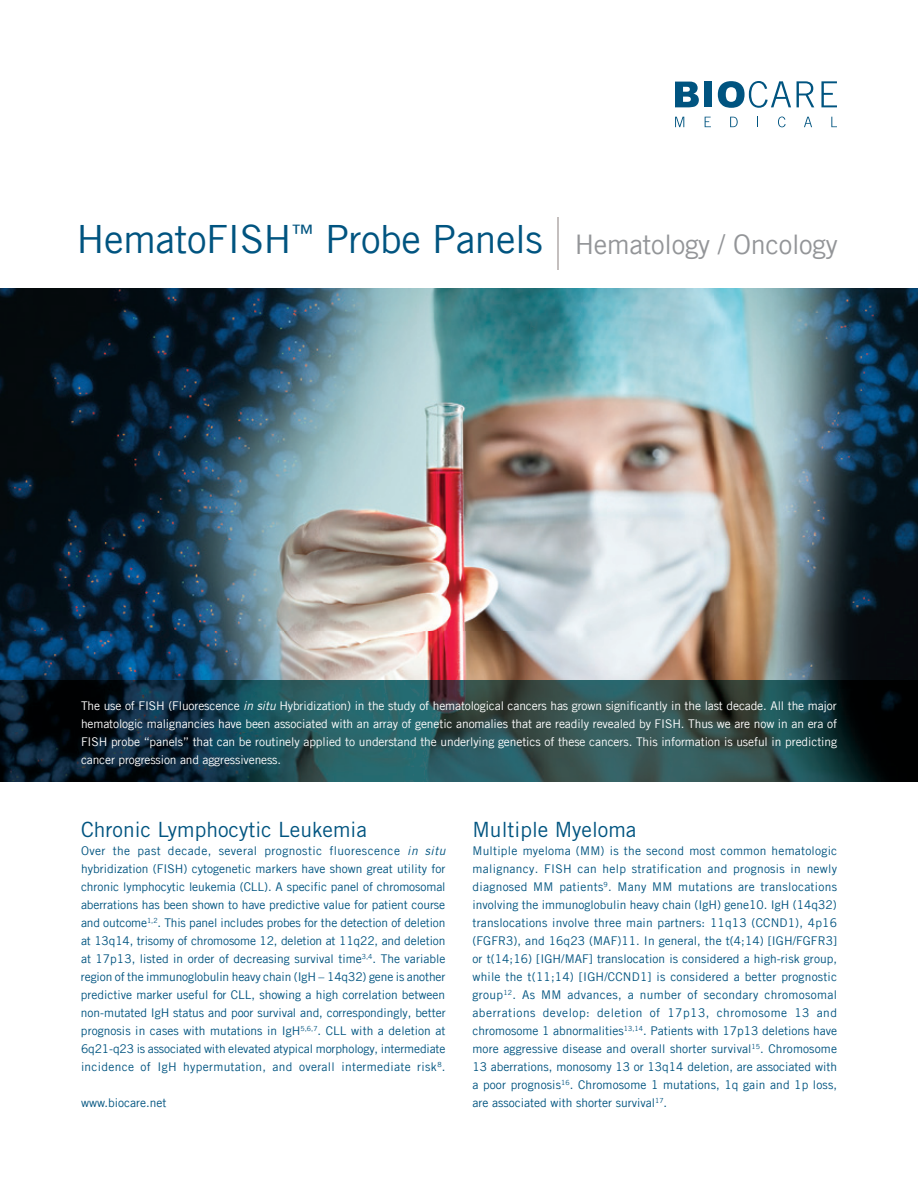
<style>
.page{position:relative;width:918px;height:1188px;background:#fff}
.page>*{position:absolute;margin:0;border:0;box-sizing:border-box;transform-origin:0 0}
.t1{font:39px "Trade Gothic LT Com";letter-spacing:-.01em;color:#005480}
.t2{font:21px "Trade Gothic";color:#005480}
.t3{font:12px/18px "Trade Gothic LT Com";letter-spacing:.01em;color:#005480;text-align:justify}
.t4{font:12px/18px "Trade Gothic LT Com";letter-spacing:-.01em;color:#fff;text-align:justify}
.s1{font-size:27px;color:#939598}
.s2{font-style:italic}
</style>
<div class="page">
<img style="left:0;top:288px;width:918px;height:493px">
<svg style="left:675px;top:82px;width:24px;height:25px"></svg>
<div style="left:704px;top:82px;width:8px;height:25px;background:#005480"></div>
<svg style="left:718px;top:81px;width:73px;height:27px"></svg>
<svg style="left:797px;top:81px;width:17px;height:26px"></svg>
<svg style="left:821px;top:81px;width:16px;height:26px"></svg>
<svg style="left:675px;top:117px;width:9px;height:10px"></svg>
<svg style="left:705px;top:117px;width:6px;height:10px"></svg>
<svg style="left:730px;top:117px;width:8px;height:10px"></svg>
<svg style="left:778px;top:117px;width:8px;height:10px"></svg>
<svg style="left:804px;top:117px;width:8px;height:10px"></svg>
<svg style="left:831px;top:117px;width:6px;height:10px"></svg>
<hr style="left:557px;top:218px;width:2px;height:52px;background:#c4bfbe">
<h1 class="t1" style="left:76px;top:216px;width:763px">HematoFISH<sup>™</sup> Probe Panels <span class="s1">Hematology / Oncology</span></h1>
<p class="t4" style="left:81px;top:696px;width:758px">The use of FISH (Fluorescence <span class="s2">in situ</span> Hybridization) in the study of hematological cancers has grown significantly in the last decade. All the major hematologic malignancies have been associated with an array of genetic anomalies that are readily revealed by FISH. Thus we are now in an era of FISH probe “panels” that can be routinely applied to understand the underlying genetics of these cancers. This information is useful in predicting cancer progression and aggressiveness.</p>
<h2 class="t2" style="left:81px;top:817px;width:287px">Chronic Lymphocytic Leukemia</h2>
<p class="t3" style="left:81px;top:842px;width:366px">Over the past decade, several prognostic fluorescence <span class="s2">in situ </span>hybridization (FISH) cytogenetic markers have shown great utility for chronic lymphocytic leukemia (CLL). A specific panel of chromosomal aberrations has been shown to have predictive value for patient course and outcome<sup>1,2</sup>. This panel includes probes for the detection of deletion at 13q14, trisomy of chromosome 12, deletion at 11q22, and deletion at 17p13, listed in order of decreasing survival time<sup>3,4</sup>. The variable region of the immunoglobulin heavy chain (IgH – 14q32) gene is another predictive marker useful for CLL, showing a high correlation between non-mutated IgH status and poor survival and, correspondingly, better prognosis in cases with mutations in IgH<sup>5,6,7</sup>. CLL with a deletion at 6q21-q23 is associated with elevated atypical morphology, intermediate incidence of IgH hypermutation, and overall intermediate risk<sup>8</sup>.</p>
<p class="t3" style="left:81px;top:1094px;width:87px">www.biocare.net</p>
<h2 class="t2" style="left:472px;top:817px;width:165px">Multiple Myeloma</h2>
<p class="t3" style="left:472px;top:842px;width:366px">Multiple myeloma (MM) is the second most common hematologic malignancy. FISH can help stratification and prognosis in newly diagnosed MM patients<sup>9</sup>. Many MM mutations are translocations involving the immunoglobulin heavy chain (IgH) gene10. IgH (14q32) translocations involve three main partners: 11q13 (CCND1), 4p16 (FGFR3), and 16q23 (MAF)11. In general, the t(4;14) [IGH/FGFR3] or t(14;16) [IGH/MAF] translocation is considered a high-risk group, while the t(11;14) [IGH/CCND1] is considered a better prognostic group<sup>12</sup>. As MM advances, a number of secondary chromosomal aberrations develop: deletion of 17p13, chromosome 13 and chromosome 1 abnormalities<sup>13,14</sup>. Patients with 17p13 deletions have more aggressive disease and overall shorter survival<sup>15</sup>. Chromosome 13 aberrations, monosomy 13 or 13q14 deletion, are associated with a poor prognosis<sup>16</sup>. Chromosome 1 mutations, 1q gain and 1p loss, are associated with shorter survival<sup>17</sup>.</p>
</div>
